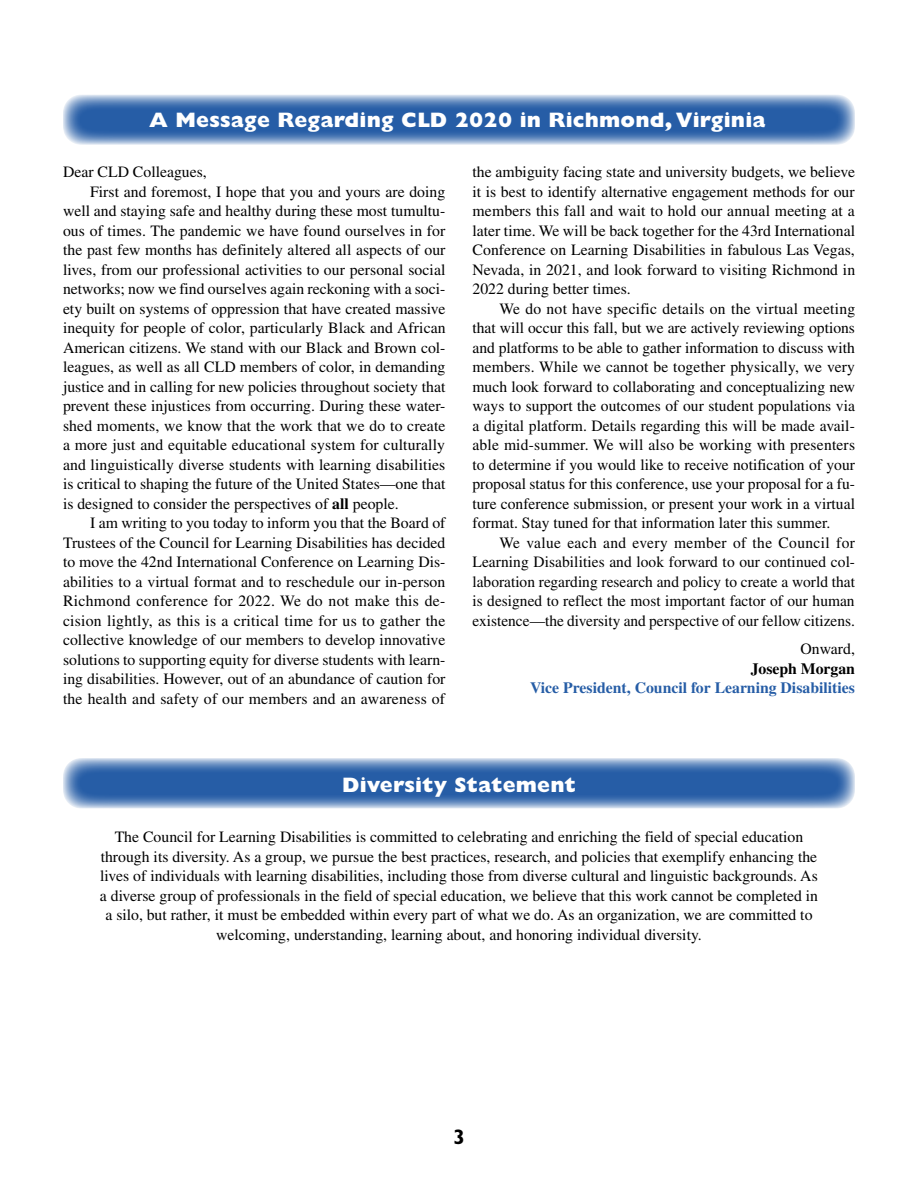
<style>
.page{position:relative;width:918px;height:1188px;background:#fff}
.page>*{position:absolute;margin:0;border:0;box-sizing:border-box;transform-origin:0 0}
.t1{font:800 21px "Gill Sans Std";letter-spacing:.01em;color:#fff}
.t2{font:700 21px "Gill Sans Std";color:#000}
.Body_Text{font:15.75px/19.5px "Times";color:#000;text-align:justify}
.Body_Text_After_Head{font:15.75px/19.5px "Times";color:#000;text-align:center}
.Byline_Affiliation{font:700 15.75px "Times";color:#265da6}
.Byline{font:700 15.75px "Times";color:#000}
.s1{font-weight:700}
</style>
<div class="page">
<svg style="left:63px;top:94px;width:792px;height:51px;background:#547fb9"></svg>
<svg style="left:63px;top:758px;width:792px;height:50px;background:#4e7bb6"></svg>
<h1 class="t1" style="left:149px;top:107px;width:618px">A Message Regarding CLD 2020 in Richmond, Virginia</h1>
<p class="Body_Text_After_Head" style="left:63px;top:162px;width:145px">Dear CLD Colleagues,</p>
<p class="Body_Text" style="left:63px;top:181px;width:384px;text-indent:27px">First and foremost, I hope that you and yours are doing well and staying safe and healthy during these most tumultu&shy;ous of times. The pandemic we have found ourselves in for the past few months has definitely altered all aspects of our lives, from our professional activities to our personal social networks; now we find ourselves again reckoning with a soci&shy;ety built on systems of oppression that have created massive inequity for people of color, particularly Black and African American citizens. We stand with our Black and Brown col&shy;leagues, as well as all CLD members of color, in demanding justice and in calling for new policies throughout society that prevent these injustices from occurring. During these water&shy;shed moments, we know that the work that we do to create a more just and equitable educational system for culturally and linguistically diverse students with learning disabilities is critical to shaping the future of the United States—one that is designed to consider the perspectives of <span class="s1">all</span> people.</p>
<p class="Body_Text" style="left:63px;top:513px;width:384px;text-indent:27px">I am writing to you today to inform you that the Board of Trustees of the Council for Learning Disabilities has decided to move the 42nd International Conference on Learning Dis&shy;abilities to a virtual format and to reschedule our in-person Richmond conference for 2022. We do not make this de&shy;cision lightly, as this is a critical time for us to gather the collective knowledge of our members to develop innovative solutions to supporting equity for diverse students with learn&shy;ing disabilities. However, out of an abundance of caution for the health and safety of our members and an awareness of</p>
<p class="Body_Text" style="left:472px;top:162px;width:384px">the ambiguity facing state and university budgets, we believe it is best to identify alternative engagement methods for our members this fall and wait to hold our annual meeting at a later time. We will be back together for the 43rd International Conference on Learning Disabilities in fabulous Las Vegas, Nevada, in 2021, and look forward to visiting Richmond in 2022 during better times.</p>
<p class="Body_Text" style="left:472px;top:298px;width:384px;text-indent:27px">We do not have specific details on the virtual meeting that will occur this fall, but we are actively reviewing options and platforms to be able to gather information to discuss with members. While we cannot be together physically, we very much look forward to collaborating and conceptualizing new ways to support the outcomes of our student populations via a digital platform. Details regarding this will be made avail&shy;able mid-summer. We will also be working with presenters to determine if you would like to receive notification of your proposal status for this conference, use your proposal for a fu&shy;ture conference submission, or present your work in a virtual format. Stay tuned for that information later this summer.</p>
<p class="Body_Text" style="left:472px;top:532px;width:384px;text-indent:27px">We value each and every member of the Council for Learning Disabilities and look forward to our continued col&shy;laboration regarding research and policy to create a world that is designed to reflect the most important factor of our human existence—the diversity and perspective of our fellow citizens.</p>
<p class="Body_Text" style="left:800px;top:639px;width:56px">Onward,</p>
<p class="Byline" style="left:751px;top:659px;width:106px">Joseph Morgan</p>
<p class="Byline_Affiliation" style="left:530px;top:678px;width:326px">Vice President, Council for Learning Disabilities</p>
<h1 class="t1" style="left:342px;top:773px;width:235px">Diversity Statement</h1>
<p class="Body_Text_After_Head" style="left:100px;top:827px;width:720px">The Council for Learning Disabilities is committed to celebrating and enriching the field of special education through its diversity. As a group, we pursue the best practices, research, and policies that exemplify enhancing the lives of individuals with learning disabilities, including those from diverse cultural and linguistic backgrounds. As a diverse group of professionals in the field of special education, we believe that this work cannot be completed in a silo, but rather, it must be embedded within every part of what we do. As an organization, we are committed to welcoming, understanding, learning about, and honoring individual diversity.</p>
<h1 class="t2" style="left:454px;top:1125px;width:13px">3</h1>
</div>
